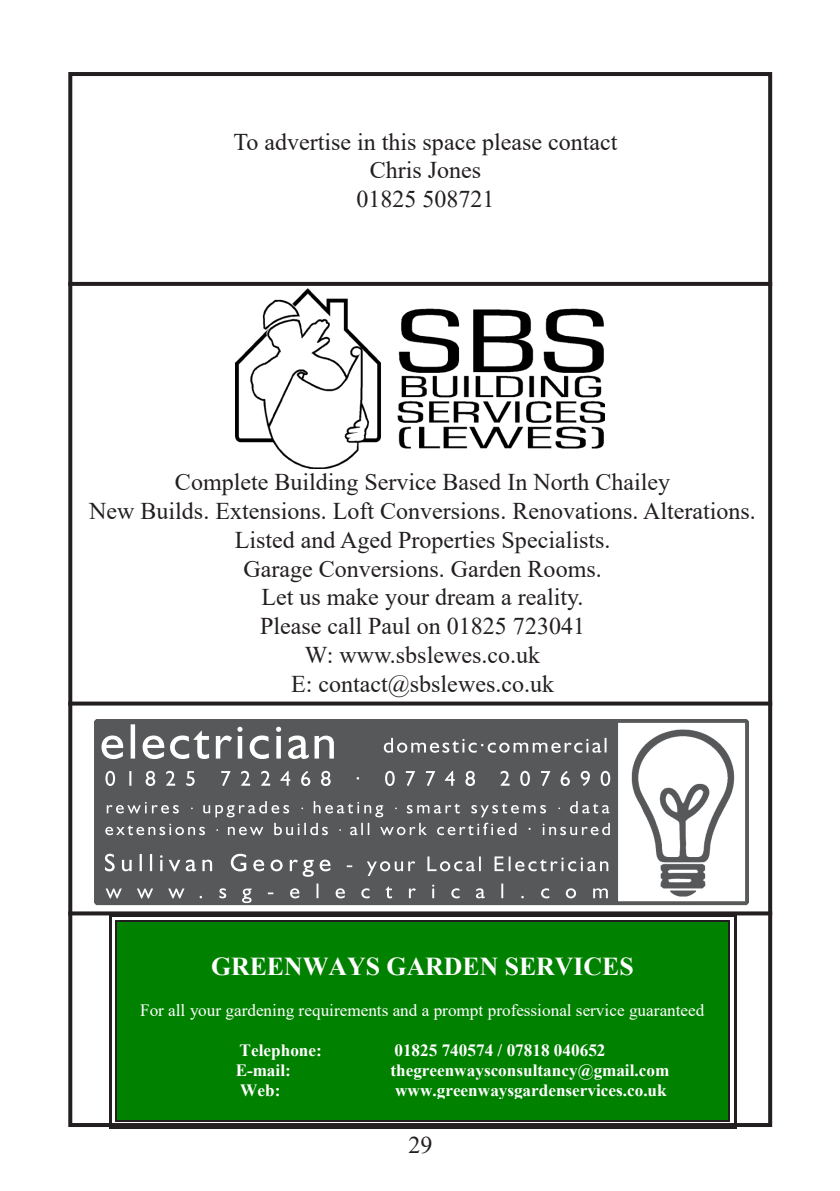
<style>
.page{position:relative;width:840px;height:1191px;background:#fff}
.page>*{position:absolute;margin:0;border:0;box-sizing:border-box;transform-origin:0 0}
.t1{font:700 25.8px "Times New Roman";color:#fff}
.t2{font:24px/28.8px "Times New Roman";color:#231f20;text-align:center}
.t3{font:700 17.2px "Times New Roman";color:#fff}
.t4{font:17.2px "Times New Roman";color:#fff}
</style>
<div class="page">
<svg style="left:73px;top:282px;width:693px;height:4px;background:#272425"></svg>
<svg style="left:73px;top:701px;width:693px;height:4px;background:#413e3f"></svg>
<svg style="left:73px;top:911px;width:693px;height:4px;background:#423e3f"></svg>
<div style="left:68px;top:72px;width:703px;height:1055px;border:4px solid #231f20"></div>
<img style="left:94px;top:719px;width:655px;height:187px">
<img style="left:235px;top:288px;width:369px;height:181px">
<div style="left:116px;top:921px;width:612px;height:30px;background:#008100"></div>
<svg style="left:109px;top:914px;width:7px;height:7px"></svg>
<hr style="left:116px;top:914px;width:612px;height:2px;background:#231f20">
<hr style="left:116px;top:920px;width:612px;height:1px;background:#231f20">
<svg style="left:728px;top:914px;width:7px;height:7px"></svg>
<hr style="left:109px;top:921px;width:2px;height:30px;background:#231f20">
<hr style="left:115px;top:921px;width:1px;height:30px;background:#231f20">
<hr style="left:733px;top:921px;width:2px;height:30px;background:#231f20">
<hr style="left:728px;top:921px;width:1px;height:30px;background:#231f20">
<div style="left:116px;top:951px;width:612px;height:30px;background:#008100"></div>
<hr style="left:109px;top:951px;width:2px;height:30px;background:#231f20">
<hr style="left:115px;top:951px;width:1px;height:30px;background:#231f20">
<hr style="left:733px;top:951px;width:2px;height:30px;background:#231f20">
<hr style="left:728px;top:951px;width:1px;height:30px;background:#231f20">
<div style="left:116px;top:981px;width:612px;height:19px;background:#008100"></div>
<div style="left:116px;top:1000px;width:612px;height:20px;background:#008100"></div>
<div style="left:116px;top:1020px;width:612px;height:20px;background:#008100"></div>
<div style="left:116px;top:1040px;width:612px;height:20px;background:#008100"></div>
<div style="left:116px;top:1060px;width:612px;height:19px;background:#008100"></div>
<div style="left:116px;top:1079px;width:612px;height:20px;background:#008100"></div>
<div style="left:116px;top:1099px;width:612px;height:21px;background:#008100"></div>
<hr style="left:116px;top:1126px;width:612px;height:2px;background:#231f20">
<hr style="left:116px;top:1120px;width:612px;height:1px;background:#231f20">
<svg style="left:109px;top:981px;width:7px;height:147px"></svg>
<svg style="left:728px;top:981px;width:7px;height:147px"></svg>
<p class="t2" style="left:233px;top:126px;width:385px">To advertise in this space please contact<br>Chris Jones<br>01825 508721</p>
<p class="t2" style="left:89px;top:467px;width:667px">Complete Building Service Based In North Chailey<br>New Builds. Extensions. Loft Conversions. Renovations. Alterations.<br>Listed and Aged Properties Specialists.<br>Garage Conversions. Garden Rooms.<br>Let us make your dream a reality.<br>Please call Paul on 01825 723041<br>W: www.sbslewes.co.uk<br>E: contact@sbslewes.co.uk</p>
<p class="t1" style="left:211px;top:948px;width:424px">GREENWAYS GARDEN SERVICES</p>
<p class="t4" style="left:140px;top:998px;width:565px">For all your gardening requirements and a prompt professional service guaranteed</p>
<p class="t3" style="left:239px;top:1038px;width:84px">Telephone:</p>
<p class="t3" style="left:394px;top:1038px;width:212px">01825 740574 / 07818 040652</p>
<p class="t3" style="left:235px;top:1057px;width:57px">E-mail:</p>
<p class="t3" style="left:390px;top:1057px;width:280px">thegreenwaysconsultancy@gmail.com</p>
<p class="t3" style="left:240px;top:1077px;width:42px">Web:</p>
<p class="t3" style="left:395px;top:1077px;width:273px">www.greenwaysgardenservices.co.uk</p>
<p class="t2" style="left:408px;top:1129px;width:25px">29</p>
</div>
